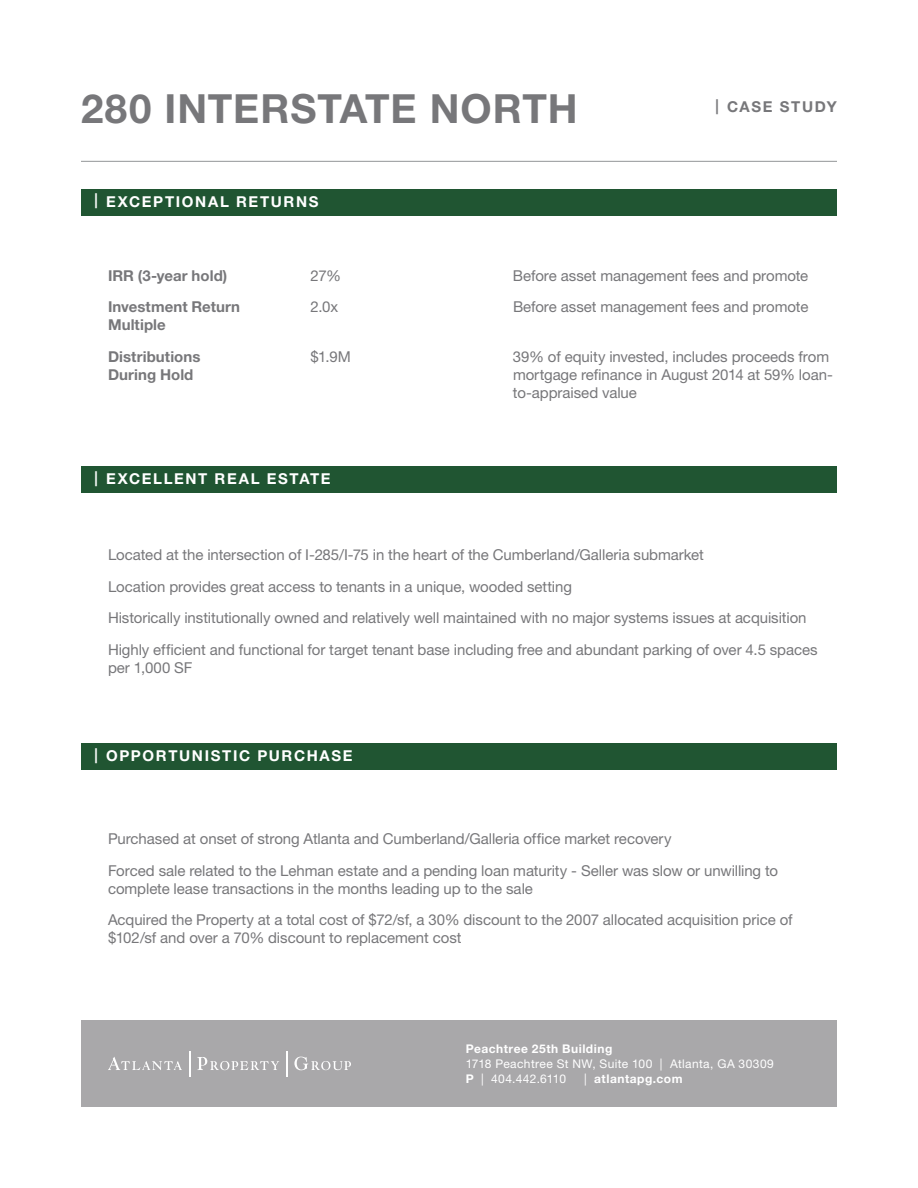
<style>
.page{position:relative;width:918px;height:1188px;background:#fff}
.page>*{position:absolute;margin:0;border:0;box-sizing:border-box;transform-origin:0 0}
.t1{font:700 40.2px "Helvetica Neue LT Std";letter-spacing:.02em;color:#77777a}
.t2{font:15px/18px "Helvetica Neue LT Std";letter-spacing:-.005em;color:#77777a}
.t3{font:700 15px "Helvetica Neue LT Std";letter-spacing:.005em;color:#77777a}
.t4{font:700 15px "Helvetica Neue LT Std";letter-spacing:.11em;color:#fff}
.t5{font:700 15px "Helvetica Neue LT Std";letter-spacing:.105em;color:#77777a}
.t6{font:12px/15px "Helvetica Neue LT Std";letter-spacing:.03em;color:#fff}
.t7{font:700 12px "Helvetica Neue LT Std";letter-spacing:.045em;color:#fff}
.s1{font-weight:700}
.s2{font-weight:400}
</style>
<div class="page">
<div style="left:81px;top:1020px;width:756px;height:87px;background:#a9a8aa"></div>
<svg style="left:108px;top:1057px;width:74px;height:13px"></svg>
<svg style="left:197px;top:1057px;width:82px;height:13px"></svg>
<svg style="left:294px;top:1057px;width:57px;height:13px"></svg>
<svg style="left:189px;top:1051px;width:1px;height:25px"></svg>
<hr style="left:286px;top:1051px;width:2px;height:25px;background:#fff">
<hr style="left:81px;top:161px;width:756px;height:1px;background:#939598">
<div style="left:81px;top:466px;width:756px;height:27px;background:#205532"></div>
<div style="left:81px;top:743px;width:756px;height:27px;background:#205532"></div>
<div style="left:81px;top:189px;width:756px;height:27px;background:#205532"></div>
<p class="t1" style="left:81px;top:84px;width:498px">280 INTERSTATE NORTH</p>
<p class="t4" style="left:94px;top:192px;width:226px">| EXCEPTIONAL RETURNS</p>
<p class="t5" style="left:715px;top:98px;width:123px">| CASE STUDY</p>
<p class="t3" style="left:108px;top:266px;width:121px">IRR (3-year hold)</p>
<p class="t2" style="left:310px;top:266px;width:32px">27%</p>
<p class="t2" style="left:513px;top:266px;width:297px">Before asset management fees and promote</p>
<p class="t3" style="left:108px;top:298px;width:134px">Investment Return</p>
<p class="t2" style="left:311px;top:298px;width:29px">2.0x</p>
<p class="t2" style="left:513px;top:298px;width:297px">Before asset management fees and promote</p>
<p class="t3" style="left:108px;top:316px;width:59px">Multiple</p>
<p class="t3" style="left:108px;top:347px;width:94px">Distributions</p>
<p class="t2" style="left:310px;top:347px;width:42px">$1.9M</p>
<p class="t2" style="left:513px;top:347px;width:318px">39% of equity invested, includes proceeds from</p>
<p class="t3" style="left:108px;top:365px;width:87px">During Hold</p>
<p class="t2" style="left:513px;top:365px;width:321px">mortgage refinance in August 2014 at 59% loan&shy;to-appraised value</p>
<p class="t4" style="left:94px;top:470px;width:238px">| EXCELLENT REAL ESTATE</p>
<p class="t2" style="left:108px;top:546px;width:597px">Located at the intersection of I-285/I-75 in the heart of the Cumberland/Galleria submarket</p>
<p class="t2" style="left:108px;top:577px;width:466px">Location provides great access to tenants in a unique, wooded setting</p>
<p class="t2" style="left:108px;top:609px;width:700px">Historically institutionally owned and relatively well maintained with no major systems issues at acquisition</p>
<p class="t2" style="left:108px;top:640px;width:711px">Highly efficient and functional for target tenant base including free and abundant parking of over 4.5 spaces per 1,000 SF</p>
<p class="t4" style="left:94px;top:747px;width:260px">| OPPORTUNISTIC PURCHASE</p>
<p class="t2" style="left:108px;top:830px;width:565px">Purchased at onset of strong Atlanta and Cumberland/Galleria office market recovery</p>
<p class="t2" style="left:108px;top:861px;width:672px">Forced sale related to the Lehman estate and a pending loan maturity - Seller was slow or unwilling to complete lease transactions in the months leading up to the sale</p>
<p class="t2" style="left:108px;top:911px;width:686px">Acquired the Property at a total cost of $72/sf, a 30% discount to the 2007 allocated acquisition price of $102/sf and over a 70% discount to replacement cost</p>
<p class="t7" style="left:466px;top:1041px;width:148px">Peachtree 25th Building</p>
<p class="t6" style="left:466px;top:1056px;width:310px">1718 Peachtree St NW, Suite 100 | Atlanta, GA 30309<br><span class="s1">P</span> | 404.442.6110</p>
<p class="t7" style="left:584px;top:1071px;width:100px"><span class="s2">|</span> atlantapg.com</p>
</div>
